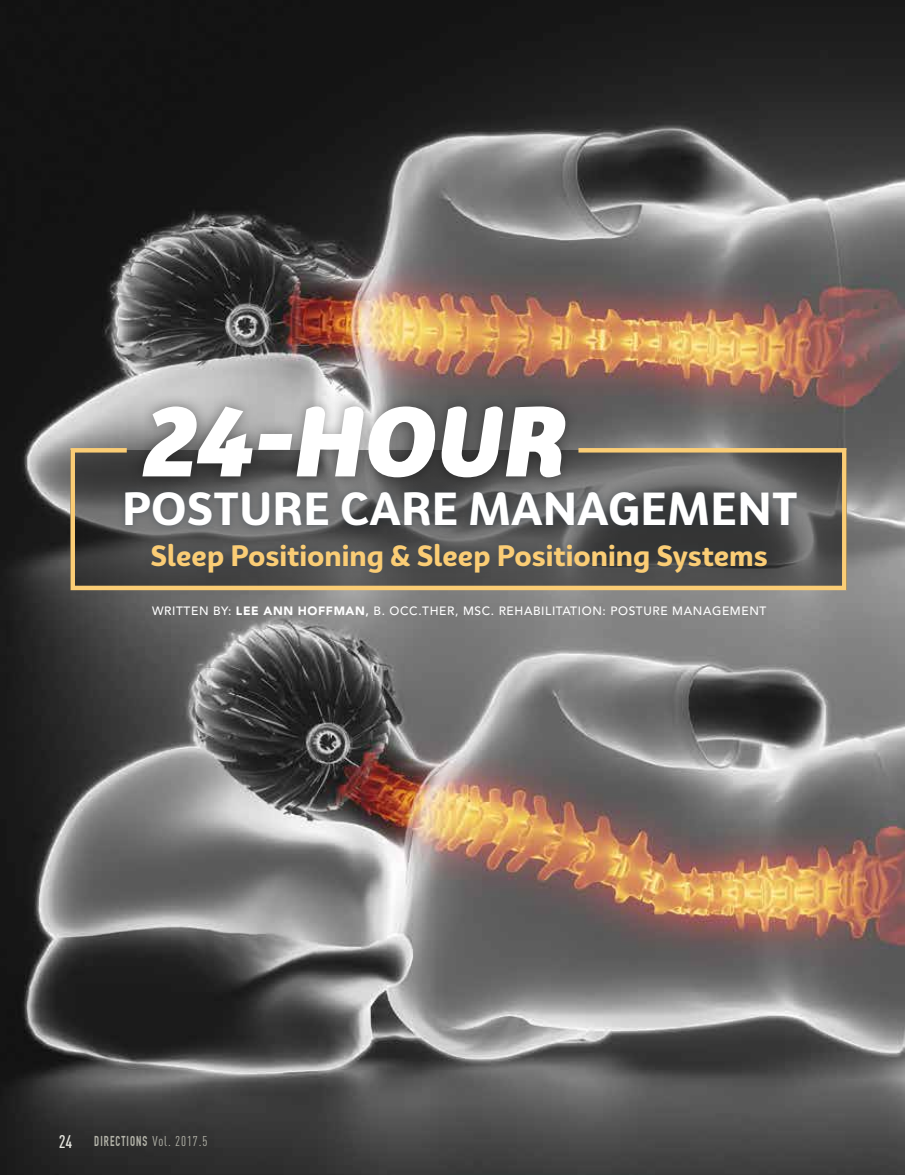
<style>
.page{position:relative;width:905px;height:1175px;background:#fff}
.page>*{position:absolute;margin:0;border:0;box-sizing:border-box;transform-origin:0 0}
.t1{font:italic 900 95.7px "Bw Surco DEMO";letter-spacing:.01em;color:#fff}
.t2{font:700 45px "Bw Surco DEMO";letter-spacing:.01em;color:#fff}
.t3{font:700 28.5px "Bw Surco DEMO";color:#fbcd75}
.t4{font:700 14.1px "DIN Condensed";letter-spacing:.09em;color:#b5b5aa;scale:.85 1}
.t5{font:500 12px "Avenir LT Std";letter-spacing:.05em;color:#fff}
.s1{font-weight:900}
.s2{font-weight:800}
.s3{font-family:"DIN Cond";font-weight:500;font-size:18px;color:#e7e7e0}
.s4{font-family:"DIN Cond";font-weight:400}
</style>
<div class="page">
<img style="left:0;top:0;width:904px;height:1174px">
<div style="left:130px;top:394px;width:448px;height:96px;background:#000;opacity:.35"></div>
<svg style="left:68px;top:446px;width:780px;height:146px;background:#5a5854"></svg>
<h1 class="t1" style="left:144px;top:373px;width:424px">24-HOUR</h1>
<h2 class="t2" style="left:122px;top:477px;width:677px">POSTURE CARE MANAGEMENT</h2>
<h3 class="t3" style="left:150px;top:536px;width:619px">Sleep Positioning &amp; Sleep Positioning Systems</h3>
<p class="t5" style="left:152px;top:604px;width:616px">WRITTEN BY: <span class="s1">LEE ANN HOFFMAN</span><span class="s2">,</span> B. OCC.THER, MSC. REHABILITATION: POSTURE MANAGEMENT</p>
<p class="t4" style="left:59px;top:1132px;width:177px"><span class="s3">24</span> DIRECTIONS <span class="s4">Vol. 2017.5</span></p>
</div>
